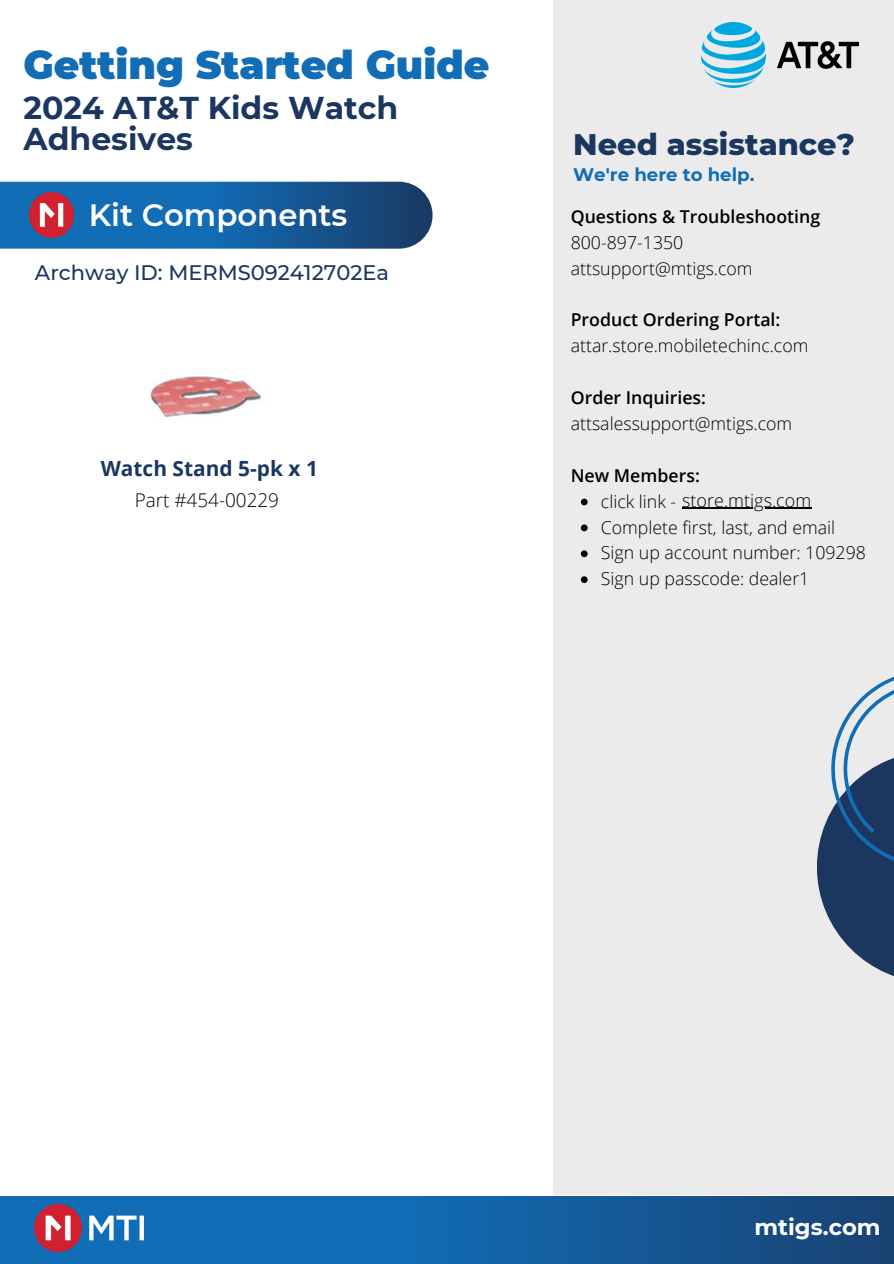
<style>
.page{position:relative;width:894px;height:1264px;background:#fff}
.page>*{position:absolute;margin:0;border:0;box-sizing:border-box;transform-origin:0 0}
.t1{font:900 39.3px "Montserrat";color:#116db6}
.t2{font:700 31.5px/30.9px "Montserrat";color:#1b3760}
.t3{font:600 30.75px "Montserrat";color:#fff}
.t4{font:800 30.3px "Montserrat";color:#1b3760}
.t5{font:700 22.65px "Montserrat";color:#fff}
.t6{font:500 21px "Montserrat";color:#1b3760}
.t7{font:700 20.85px "Open Sans";color:#1b3760}
.t8{font:300 18.9px "Open Sans";color:#000}
.t9{font:700 18.15px "Montserrat";color:#116db6}
.t10{font:300 18px "Open Sans";color:#000}
.t11{font:300 17.7px "Open Sans";color:#000}
.t12{font:600 17.7px "Open Sans";color:#000}
.s1{font-size:17.7px}
</style>
<div class="page">
<div style="left:553px;top:0;width:340px;height:1194px;background:#ebebeb"></div>
<img style="left:701px;top:23px;width:157px;height:65px">
<svg style="left:821px;top:897px;width:72px;height:79px;fill:#1b3760"></svg>
<svg style="left:817px;top:677px;width:76px;height:220px"></svg>
<svg style="left:0;top:182px;width:432px;height:67px;background:#1862a1"></svg>
<svg style="left:0;top:1196px;width:893px;height:67px;background:#1360a1"></svg>
<img style="left:35px;top:1204px;width:108px;height:47px">
<img style="left:29px;top:193px;width:49px;height:45px">
<img style="left:125px;top:313px;width:169px;height:170px;border-radius:50%">
<svg style="left:580px;top:498px;width:7px;height:7px"></svg>
<svg style="left:580px;top:524px;width:7px;height:7px"></svg>
<svg style="left:580px;top:550px;width:7px;height:7px"></svg>
<svg style="left:580px;top:576px;width:7px;height:7px"></svg>
<hr style="left:682px;top:507px;width:129px;height:2px;background:#000">
<p class="t1" style="left:24px;top:41px;width:467px">Getting Started Guide</p>
<p class="t2" style="left:24px;top:93px;width:376px">2024 AT&amp;T Kids Watch<br>Adhesives</p>
<h3 class="t3" style="left:89px;top:196px;width:260px">Kit Components</h3>
<p class="t6" style="left:35px;top:260px;width:355px">Archway ID: MERMS092412702Ea</p>
<p class="t7" style="left:101px;top:454px;width:219px">Watch Stand 5-pk x 1</p>
<p class="t8" style="left:135px;top:486px;width:146px">Part #454-00229</p>
<p class="t4" style="left:573px;top:126px;width:283px">Need assistance?</p>
<h2 class="t9" style="left:573px;top:163px;width:183px">We're here to help.</h2>
<h4 class="t12" style="left:570px;top:204px;width:251px">Questions &amp; Troubleshooting</h4>
<p class="t11" style="left:570px;top:230px;width:114px">800-897-1350</p>
<p class="t11" style="left:570px;top:256px;width:183px">attsupport@mtigs.com</p>
<p class="t12" style="left:570px;top:307px;width:211px">Product Ordering Portal:</p>
<p class="t11" style="left:570px;top:333px;width:239px">attar.store.mobiletechinc.com</p>
<p class="t12" style="left:570px;top:385px;width:137px">Order Inquiries:</p>
<p class="t11" style="left:570px;top:411px;width:223px">attsalessupport@mtigs.com</p>
<p class="t12" style="left:570px;top:463px;width:131px">New Members:</p>
<h4 class="t10" style="left:600px;top:487px;width:212px"><span class="s1">click link -</span> store.mtigs.com</h4>
<p class="t11" style="left:600px;top:514px;width:236px">Complete first, last, and email</p>
<p class="t11" style="left:600px;top:540px;width:266px">Sign up account number: 109298</p>
<p class="t11" style="left:600px;top:566px;width:210px">Sign up passcode: dealer1</p>
<p class="t5" style="left:754px;top:1212px;width:127px">mtigs.com</p>
</div>
